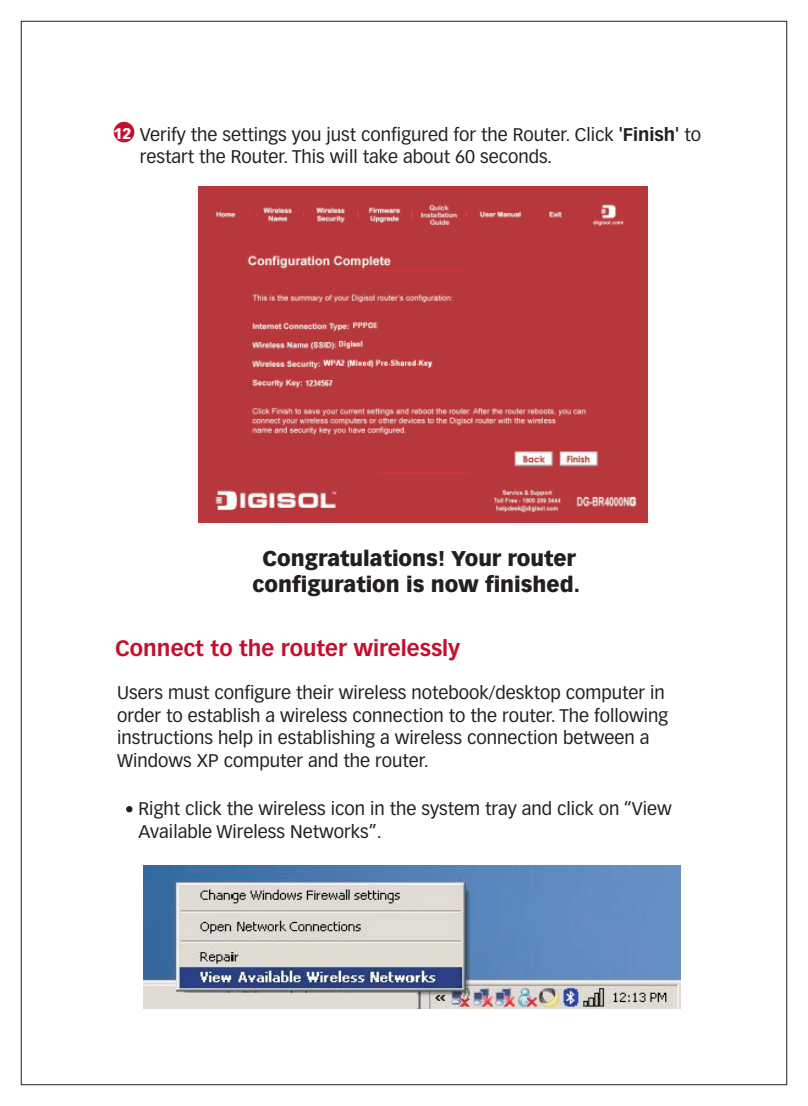
<style>
.page{position:relative;width:808px;height:1106px;background:#fff}
.page>*{position:absolute;margin:0;border:0;box-sizing:border-box;transform-origin:0 0}
.t1{font:700 21.6px "Vectora LH";color:#c3102f}
.t2{font:700 21px/25.8px "Vectora LH";color:#231f20;text-align:center}
.t3{font:18px/22.5px "Vectora LH";color:#231f20}
.t4{font:700 15px "Vectora LH";color:#fff}
.s1{font-weight:700}
</style>
<div class="page">
<div style="left:114px;top:122px;width:20px;height:20px;background:#c3102f;border-radius:50%"></div>
<img style="left:199px;top:187px;width:449px;height:335px">
<svg style="left:126px;top:806px;width:6px;height:6px"></svg>
<img style="left:144px;top:865px;width:537px;height:143px">
<p class="t4" style="left:114px;top:127px;width:19px">12</p>
<p class="t3" style="left:140px;top:124px;width:563px">Verify the settings you just configured for the Router. Click <span class="s1">'Finish'</span> to restart the Router. This will take about 60 seconds.</p>
<p class="t2" style="left:252px;top:547px;width:329px">Congratulations! Your router configuration is now finished.</p>
<p class="t1" style="left:115px;top:639px;width:347px">Connect to the router wirelessly</p>
<p class="t3" style="left:117px;top:682px;width:552px">Users must configure their wireless notebook/desktop computer in order to establish a wireless connection to the router. The following instructions help in establishing a wireless connection between a Windows XP computer and the router.</p>
<p class="t3" style="left:139px;top:798px;width:535px">Right click the wireless icon in the system tray and click on “View<br>Available Wireless Networks”.</p>
</div>
